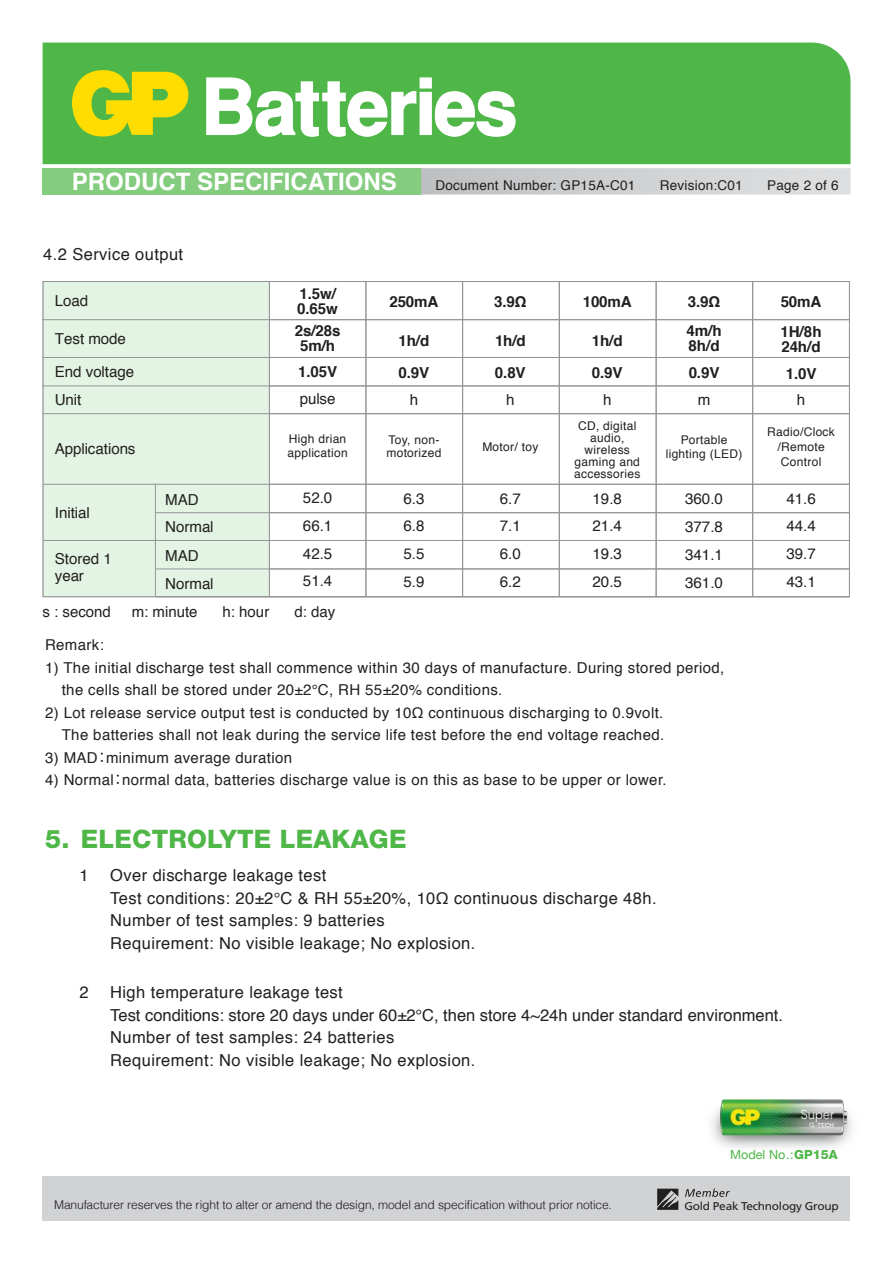
<style>
.page{position:relative;width:893px;height:1263px;background:#fff}
.page>*{position:absolute;margin:0;border:0;box-sizing:border-box;transform-origin:0 0}
.t1{font:800 25.5px "Helvetica Neue LT Std";letter-spacing:.01em;color:#4fb747}
.t2{font:700 24px "Helvetica";color:#fff}
.t3{font:16.5px/22.5px "Helvetica";letter-spacing:.025em;color:#221f1f}
.t4{font:15.15px/27.8px "Helvetica";color:#221f1f;text-align:justify}
.t5{font:700 15.15px/31.5px "Helvetica";letter-spacing:-.01em;color:#221f1f}
.t6{font:15px/22.5px "Helvetica";letter-spacing:.025em;color:#221f1f}
.t7{font:13.5px "Helvetica";letter-spacing:.02em;color:#221f1f}
.t8{font:12.6px "Helvetica Neue LT Std";letter-spacing:.005em;color:#4fb747}
.t9{font:12px/12px "Helvetica";letter-spacing:.025em;color:#221f1f;text-align:center}
.t10{font:300 12px "Helvetica";letter-spacing:-.005em;color:#18171c}
.t11{font:11.25px "Frutiger LT Std";letter-spacing:-.02em;color:#221f1f;scale:1.06 1}
.s1{font-family:"Koz Go Pr 6 N"}
.s2{font-weight:800}
</style>
<div class="page">
<div style="left:43px;top:1176px;width:807px;height:44px;background:#d1d2d4"></div>
<div style="left:43px;top:281px;width:226px;height:316px;background:#e3f4e4"></div>
<hr style="left:269px;top:281px;width:1px;height:316px;background:#939597">
<hr style="left:365px;top:281px;width:1px;height:316px;background:#939597">
<hr style="left:462px;top:281px;width:1px;height:316px;background:#939597">
<hr style="left:559px;top:281px;width:1px;height:316px;background:#939597">
<hr style="left:656px;top:281px;width:1px;height:316px;background:#939597">
<hr style="left:752px;top:281px;width:1px;height:316px;background:#939597">
<hr style="left:155px;top:483px;width:1px;height:114px;background:#939597">
<hr style="left:43px;top:319px;width:806px;height:1px;background:#939597">
<hr style="left:43px;top:357px;width:806px;height:1px;background:#939597">
<hr style="left:43px;top:385px;width:806px;height:1px;background:#939597">
<hr style="left:43px;top:413px;width:806px;height:1px;background:#939597">
<hr style="left:43px;top:484px;width:806px;height:1px;background:#939597">
<hr style="left:156px;top:512px;width:693px;height:1px;background:#939597">
<hr style="left:43px;top:540px;width:806px;height:1px;background:#939597">
<hr style="left:156px;top:568px;width:693px;height:1px;background:#939597">
<div style="left:43px;top:168px;width:378px;height:26px;background:#84cc7e"></div>
<div style="left:43px;top:43px;width:807px;height:121px;background:#4fb747"></div>
<svg style="left:205px;top:77px;width:311px;height:61px"></svg>
<svg style="left:72px;top:70px;width:116px;height:67px;background:#c4d017"></svg>
<img style="left:711px;top:1099px;width:141px;height:49px">
<svg style="left:657px;top:1189px;width:21px;height:21px"></svg>
<svg style="left:685px;top:1188px;width:45px;height:9px"></svg>
<h2 class="t2" style="left:72px;top:172px;width:326px">PRODUCT SPECIFICATIONS</h2>
<p class="t7" style="left:435px;top:175px;width:201px">Document Number: GP15A-C01</p>
<p class="t7" style="left:660px;top:175px;width:85px">Revision:C01</p>
<p class="t7" style="left:767px;top:175px;width:73px">Page 2 of 6</p>
<p class="t3" style="left:43px;top:245px;width:142px">4.2 Service output</p>
<p class="t4" style="left:55px;top:289px;width:35px">Load</p>
<p class="t4" style="left:55px;top:324px;width:81px;line-height:33.2px">Test mode<br>End voltage</p>
<p class="t4" style="left:55px;top:388px;width:28px">Unit</p>
<p class="t4" style="left:55px;top:437px;width:82px">Applications</p>
<p class="t4" style="left:55px;top:500px;width:37px">Initial</p>
<p class="t4" style="left:165px;top:488px;width:50px;line-height:26.7px">MAD<br>Normal</p>
<p class="t4" style="left:55px;top:551px;width:58px;line-height:17.2px">Stored 1 year</p>
<p class="t4" style="left:165px;top:543px;width:50px">MAD<br>Normal</p>
<p class="t5" style="left:297px;top:287px;width:42px;line-height:15px">1.5w/<br>0.65w</p>
<p class="t5" style="left:295px;top:325px;width:47px;line-height:15px;text-align:center">2s/28s<br>5m/h</p>
<p class="t5" style="left:298px;top:357px;width:41px">1.05V</p>
<p class="t4" style="left:300px;top:386px;width:37px">pulse</p>
<p class="t9" style="left:287px;top:433px;width:62px;line-height:13.5px;text-align:left">High drian application</p>
<p class="t4" style="left:303px;top:484px;width:31px">52.0<br>66.1<br>42.5<br>51.4</p>
<p class="t6" style="left:43px;top:602px;width:70px">s : second</p>
<p class="t6" style="left:132px;top:602px;width:67px">m: minute</p>
<p class="t6" style="left:223px;top:602px;width:48px">h: hour</p>
<p class="t6" style="left:294px;top:602px;width:42px">d: day</p>
<p class="t5" style="left:389px;top:287px;width:51px">250mA</p>
<p class="t5" style="left:399px;top:326px;width:32px">1h/d<br>0.9V</p>
<p class="t4" style="left:410px;top:387px;width:10px">h</p>
<p class="t9" style="left:386px;top:434px;width:57px;line-height:13.5px;text-align:left">Toy, non&shy;motorized</p>
<p class="t4" style="left:403px;top:486px;width:23px">6.3<br>6.8<br>5.5<br>5.9</p>
<p class="t5" style="left:494px;top:286px;width:34px">3.9Ω</p>
<p class="t5" style="left:495px;top:326px;width:32px">1h/d<br>0.8V</p>
<p class="t4" style="left:506px;top:387px;width:10px">h</p>
<p class="t9" style="left:482px;top:442px;width:58px">Motor/ toy</p>
<p class="t4" style="left:500px;top:486px;width:23px">6.7<br>7.1<br>6.0<br>6.2</p>
<p class="t5" style="left:583px;top:287px;width:51px">100mA</p>
<p class="t5" style="left:592px;top:326px;width:32px">1h/d<br>0.9V</p>
<p class="t4" style="left:603px;top:387px;width:10px">h</p>
<p class="t9" style="left:574px;top:421px;width:68px">CD, digital audio, wireless gaming and accessories</p>
<p class="t4" style="left:593px;top:486px;width:31px">19.8<br>21.4<br>19.3<br>20.5</p>
<p class="t5" style="left:686px;top:287px;width:37px;line-height:29.2px">3.9Ω<br>4m/h</p>
<p class="t5" style="left:688px;top:334px;width:33px;line-height:27px">8h/d<br>0.9V</p>
<p class="t4" style="left:698px;top:388px;width:14px">m</p>
<p class="t9" style="left:666px;top:435px;width:78px;line-height:13.5px">Portable lighting (LED)</p>
<p class="t4" style="left:685px;top:486px;width:39px">360.0<br>377.8<br>341.1<br>361.0</p>
<p class="t6" style="left:45px;top:635px;width:60px">Remark:</p>
<p class="t6" style="left:62px;top:657px;width:664px;text-indent:-17px">1) The initial discharge test shall commence within 30 days of manufacture. During stored period, the cells shall be stored under 20±2℃, RH 55±20% conditions.</p>
<p class="t6" style="left:45px;top:702px;width:621px;text-align:right">2) Lot release service output test is conducted by 10Ω continuous discharging to 0.9volt.<br>The batteries shall not leak during the service life test before the end voltage reached.</p>
<p class="t6" style="left:45px;top:748px;width:249px">3) MAD<span class="s1">：</span>minimum average duration</p>
<p class="t6" style="left:45px;top:770px;width:623px">4) Normal<span class="s1">：</span>normal data, batteries discharge value is on this as base to be upper or lower.</p>
<p class="t5" style="left:780px;top:288px;width:43px;line-height:30px">50mA<br>1H/8h</p>
<p class="t5" style="left:781px;top:335px;width:41px;line-height:27px">24h/d<br>1.0V</p>
<p class="t4" style="left:797px;top:387px;width:10px">h</p>
<p class="t9" style="left:767px;top:426px;width:69px;line-height:15px">Radio/Clock /Remote<br>Control</p>
<p class="t4" style="left:786px;top:486px;width:31px">41.6<br>44.4<br>39.7<br>43.1</p>
<h1 class="t1" style="left:45px;top:830px;width:363px">5. ELECTROLYTE LEAKAGE</h1>
<p class="t3" style="left:79px;top:866px;width:11px">1</p>
<p class="t3" style="left:110px;top:866px;width:548px">Over discharge leakage test<br>Test conditions: 20±2℃ &amp; RH 55±20%, 10Ω continuous discharge 48h.<br>Number of test samples: 9 batteries<br>Requirement: No visible leakage; No explosion.</p>
<p class="t3" style="left:79px;top:983px;width:11px">2</p>
<p class="t3" style="left:110px;top:983px;width:674px">High temperature leakage test<br>Test conditions: store 20 days under 60±2℃, then store 4~24h under standard environment.<br>Number of test samples: 24 batteries<br>Requirement: No visible leakage; No explosion.</p>
<p class="t10" style="left:54px;top:1201px;width:559px">Manufacturer reserves the right to alter or amend the design, model and specification without prior notice.</p>
<p class="t8" style="left:730px;top:1147px;width:109px">Model No.:<span class="s2">GP15A</span></p>
<p class="t11" style="left:684px;top:1201px;width:147px">Gold Peak Technology Group</p>
</div>
